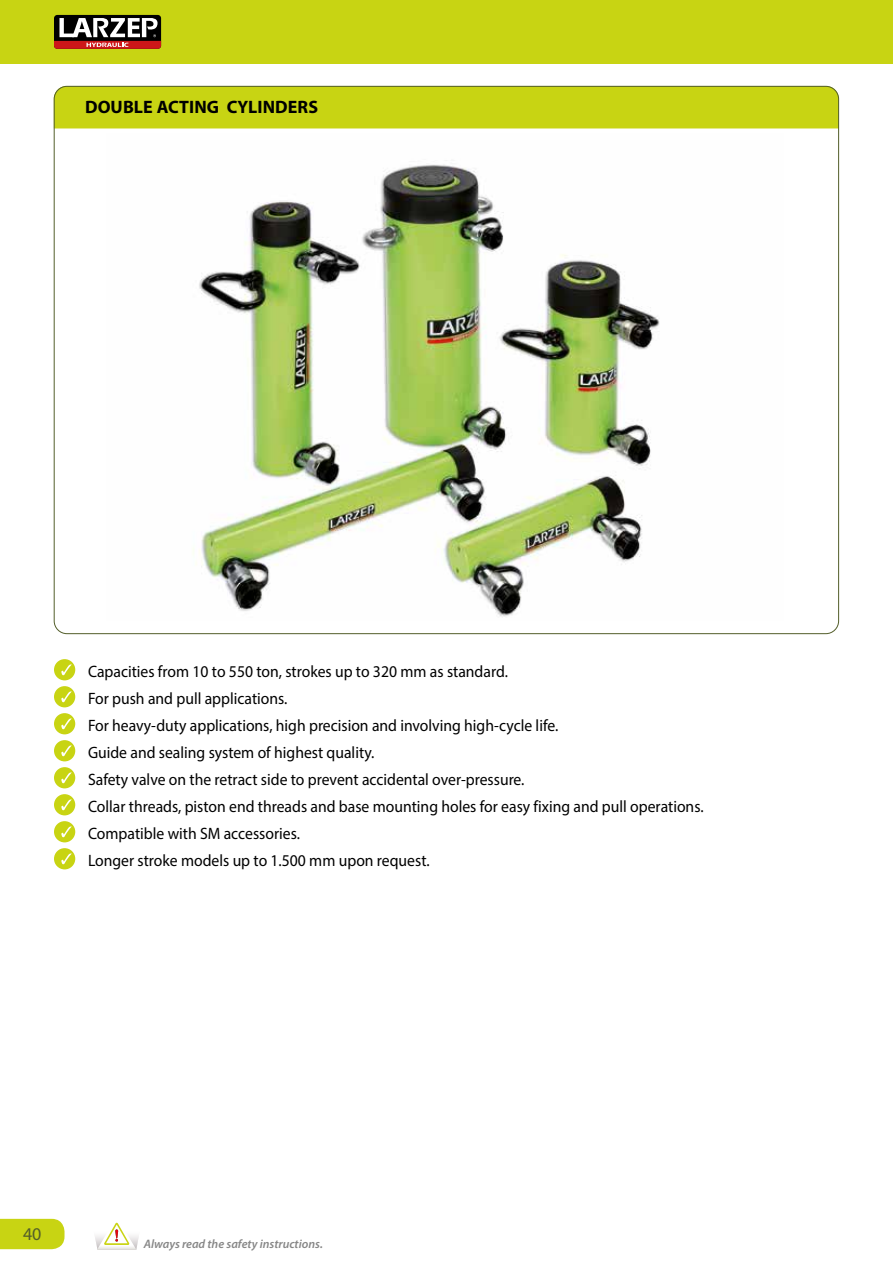
<style>
.page{position:relative;width:893px;height:1263px;background:#fff}
.page>*{position:absolute;margin:0;border:0;box-sizing:border-box;transform-origin:0 0}
.t1{font:700 18px "Myriad Pro";letter-spacing:.005em;color:#000}
.t2{font:18px "Myriad Pro";color:#535e2a}
.t3{font:16.5px/27px "Myriad Pro";color:#000;scale:.95 1}
.t4{font:italic 600 12.3px "Myriad Pro";color:#878787}
</style>
<div class="page">
<div style="left:0;top:0;width:893px;height:64px;background:#c8d413"></div>
<img style="left:193px;top:164px;width:467px;height:453px">
<div style="left:54px;top:86px;width:785px;height:42px;background:#c8d413"></div>
<div style="left:54px;top:15px;width:107px;height:34px;background:#000;border-radius:3px"></div>
<svg style="left:54px;top:18px;width:107px;height:31px"></svg>
<svg style="left:95px;top:1222px;width:44px;height:28px"></svg>
<div style="left:0;top:1219px;width:65px;height:30px;background:#c8d413"></div>
<div style="left:54px;top:659px;width:21px;height:21px;background:#c8d413;border-radius:50%"></div>
<svg style="left:61px;top:664px;width:11px;height:11px"></svg>
<div style="left:54px;top:686px;width:21px;height:21px;background:#c8d413;border-radius:50%"></div>
<svg style="left:61px;top:691px;width:11px;height:11px"></svg>
<div style="left:54px;top:713px;width:21px;height:21px;background:#c8d413;border-radius:50%"></div>
<svg style="left:61px;top:718px;width:11px;height:11px"></svg>
<div style="left:54px;top:740px;width:21px;height:21px;background:#c8d413;border-radius:50%"></div>
<svg style="left:61px;top:745px;width:11px;height:11px"></svg>
<div style="left:54px;top:767px;width:21px;height:21px;background:#c8d413;border-radius:50%"></div>
<svg style="left:61px;top:772px;width:11px;height:11px"></svg>
<div style="left:54px;top:794px;width:21px;height:21px;background:#c8d413;border-radius:50%"></div>
<svg style="left:61px;top:799px;width:11px;height:11px"></svg>
<div style="left:54px;top:821px;width:21px;height:21px;background:#c8d413;border-radius:50%"></div>
<svg style="left:61px;top:826px;width:11px;height:11px"></svg>
<div style="left:54px;top:848px;width:21px;height:21px;background:#c8d413;border-radius:50%"></div>
<svg style="left:61px;top:853px;width:11px;height:11px"></svg>
<p class="t1" style="left:85px;top:95px;width:235px">DOUBLE ACTING CYLINDERS</p>
<p class="t3" style="left:88px;top:657px;width:649px">Capacities from 10 to 550 ton, strokes up to 320 mm as standard.<br>For push and pull applications.<br>For heavy-duty applications, high precision and involving high-cycle life.<br>Guide and sealing system of highest quality.<br>Safety valve on the retract side to prevent accidental over-pressure.<br>Collar threads, piston end threads and base mounting holes for easy fixing and pull operations.<br>Compatible with SM accessories.<br>Longer stroke models up to 1.500 mm upon request.</p>
<p class="t2" style="left:23px;top:1222px;width:20px">40</p>
<p class="t4" style="left:144px;top:1236px;width:180px">Always read the safety instructions.</p>
</div>
